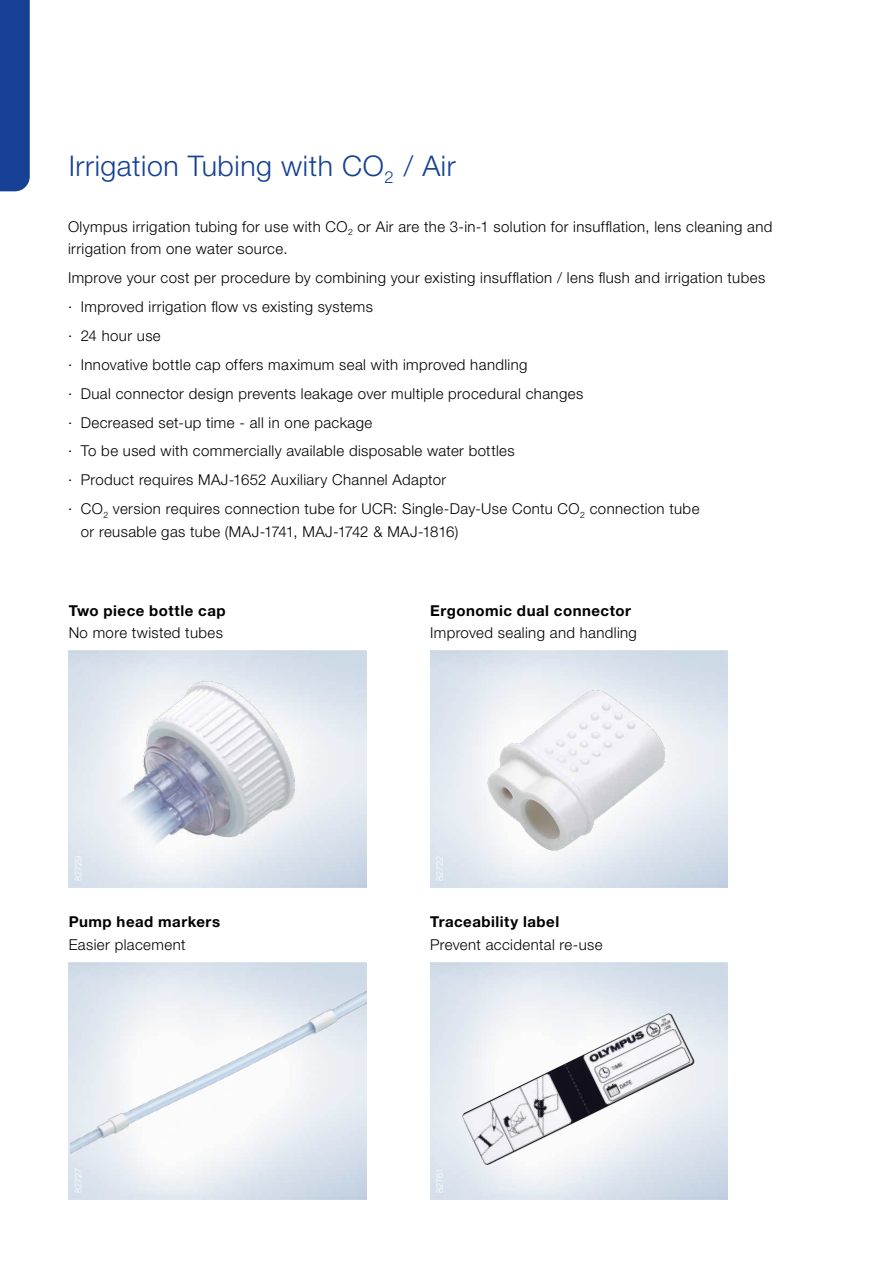
<style>
.page{position:relative;width:893px;height:1263px;background:#fff}
.page>*{position:absolute;margin:0;border:0;box-sizing:border-box;transform-origin:0 0}
.t1{font:300 28.5px "Helvetica Neue LT Pro";letter-spacing:.02em;color:#164194}
.t2{font:300 15px/29px "Helvetica Neue LT Pro";letter-spacing:.025em;color:#000}
.t3{font:700 15px "Helvetica Neue LT Pro";letter-spacing:.035em;color:#000}
.t4{font:300 9px "Helvetica Neue LT Pro";color:#fff}
</style>
<div class="page">
<div style="left:0;top:0;width:30px;height:191px;background:#164194"></div>
<img style="left:106px;top:673px;width:199px;height:196px">
<img style="left:482px;top:667px;width:194px;height:189px">
<img style="left:71px;top:974px;width:295px;height:207px">
<img style="left:462px;top:1013px;width:233px;height:153px">
<h1 class="t1" style="left:69px;top:149px;width:389px">Irrigation Tubing with CO<sub>2</sub> / Air</h1>
<p class="t2" style="left:68px;top:215px;width:706px;line-height:22.5px">Olympus irrigation tubing for use with CO<sub>2</sub> or Air are the 3-in-1 solution for insufflation, lens cleaning and irrigation from one water source.</p>
<p class="t2" style="left:68px;top:263px;width:699px">Improve your cost per procedure by combining your existing insufflation / lens flush and irrigation tubes · Improved irrigation flow vs existing systems<br>· 24 hour use<br>· Innovative bottle cap offers maximum seal with improved handling<br>· Dual connector design prevents leakage over multiple procedural changes<br>· Decreased set-up time - all in one package<br>· To be used with commercially available disposable water bottles<br>· Product requires MAJ-1652 Auxiliary Channel Adaptor<br>· CO<sub>2</sub> version requires connection tube for UCR: Single-Day-Use Contu CO<sub>2</sub> connection tube</p>
<p class="t2" style="left:81px;top:517px;width:379px">or reusable gas tube (MAJ-1741, MAJ-1742 &amp; MAJ-1816)</p>
<p class="t3" style="left:69px;top:601px;width:159px">Two piece bottle cap</p>
<p class="t2" style="left:69px;top:618px;width:156px">No more twisted tubes</p>
<p class="t3" style="left:69px;top:912px;width:153px">Pump head markers</p>
<p class="t2" style="left:69px;top:930px;width:118px">Easier placement</p>
<p class="t3" style="left:430px;top:601px;width:202px">Ergonomic dual connector</p>
<p class="t2" style="left:430px;top:618px;width:208px">Improved sealing and handling</p>
<p class="t3" style="left:430px;top:912px;width:131px">Traceability label</p>
<p class="t2" style="left:430px;top:930px;width:174px">Prevent accidental re-use</p>
<p class="t4" style="left:434px;top:1193px;width:27px;rotate:-90deg">82761</p>
</div>
